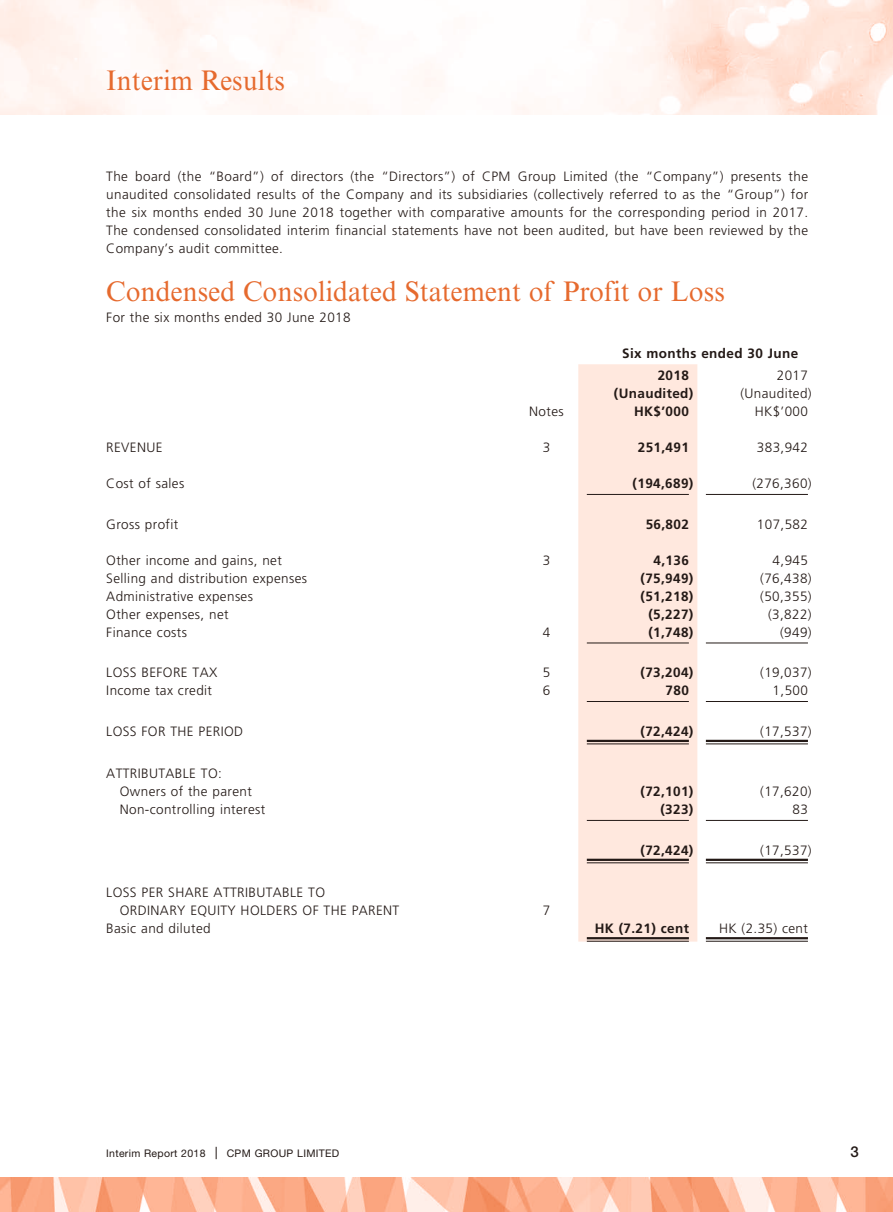
<style>
.page{position:relative;width:893px;height:1212px;background:#fff}
.page>*{position:absolute;margin:0;border:0;box-sizing:border-box;transform-origin:0 0}
.t1{font:28.35px "Times New Roman MT Std";letter-spacing:.005em;color:#e66a2e;scale:.95 1}
.t2{font:500 15px "Helvetica Neue LT Std";color:#231916}
.t3{font:300 13.5px/18px "Frutiger LT Std";letter-spacing:.03em;color:#231916}
.t4{font:700 13.5px/22.2px "Frutiger LT Std";letter-spacing:.03em;color:#231916}
.t5{font:10.5px "Helvetica Neue LT Std";letter-spacing:.03em;color:#231916}
</style>
<div class="page">
<img style="left:0;top:0;width:893px;height:115px">
<img style="left:0;top:1178px;width:893px;height:34px">
<svg style="left:216px;top:1147px;width:1px;height:12px"></svg>
<div style="left:578px;top:364px;width:119px;height:577px;background:#ffe8de"></div>
<hr style="left:587px;top:494px;width:102px;height:1px;background:#231916">
<hr style="left:706px;top:494px;width:102px;height:1px;background:#231916">
<hr style="left:587px;top:643px;width:102px;height:1px;background:#231916">
<hr style="left:706px;top:643px;width:102px;height:1px;background:#231916">
<hr style="left:587px;top:701px;width:102px;height:1px;background:#231916">
<hr style="left:706px;top:701px;width:102px;height:1px;background:#231916">
<hr style="left:587px;top:740px;width:102px;height:2px;background:#231916">
<hr style="left:587px;top:743px;width:102px;height:1px;background:#231916">
<hr style="left:706px;top:740px;width:102px;height:2px;background:#231916">
<hr style="left:706px;top:743px;width:102px;height:1px;background:#231916">
<hr style="left:587px;top:820px;width:102px;height:1px;background:#231916">
<hr style="left:706px;top:820px;width:102px;height:1px;background:#231916">
<hr style="left:587px;top:859px;width:102px;height:2px;background:#231916">
<hr style="left:587px;top:862px;width:102px;height:1px;background:#231916">
<hr style="left:706px;top:859px;width:102px;height:2px;background:#231916">
<hr style="left:706px;top:862px;width:102px;height:1px;background:#231916">
<hr style="left:587px;top:937px;width:102px;height:2px;background:#231916">
<hr style="left:587px;top:941px;width:102px;height:1px;background:#231916">
<hr style="left:706px;top:937px;width:102px;height:2px;background:#231916">
<hr style="left:706px;top:941px;width:102px;height:1px;background:#231916">
<h1 class="t1" style="left:106px;top:64px;width:189px">Interim Results</h1>
<p class="t3" style="left:106px;top:168px;width:703px;text-align:justify">The board (the “Board”) of directors (the “Directors”) of CPM Group Limited (the “Company”) presents the unaudited consolidated results of the Company and its subsidiaries (collectively referred to as the “Group”) for the six months ended 30 June 2018 together with comparative amounts for the corresponding period in 2017.<br>The condensed consolidated interim financial statements have not been audited, but have been reviewed by the Company’s audit committee.</p>
<h1 class="t1" style="left:106px;top:275px;width:652px">Condensed Consolidated Statement of Profit or Loss</h1>
<p class="t3" style="left:106px;top:308px;width:246px">For the six months ended 30 June 2018</p>
<p class="t4" style="left:658px;top:342px;width:142px;text-indent:-36px">Six months ended 30 June<br>2018</p>
<p class="t3" style="left:777px;top:366px;width:33px">2017</p>
<p class="t4" style="left:614px;top:382px;width:81px">(Unaudited)</p>
<p class="t3" style="left:740px;top:384px;width:73px">(Unaudited)</p>
<p class="t3" style="left:529px;top:402px;width:36px">Notes</p>
<p class="t4" style="left:634px;top:400px;width:56px">HK$’000</p>
<p class="t3" style="left:755px;top:402px;width:55px">HK$’000</p>
<p class="t3" style="left:106px;top:438px;width:58px">REVENUE</p>
<p class="t3" style="left:543px;top:438px;width:9px">3</p>
<p class="t4" style="left:638px;top:436px;width:53px">251,491</p>
<p class="t3" style="left:757px;top:438px;width:53px">383,942</p>
<p class="t3" style="left:106px;top:474px;width:80px">Cost of sales</p>
<p class="t4" style="left:633px;top:472px;width:62px">(194,689)</p>
<p class="t3" style="left:752px;top:474px;width:61px">(276,360)</p>
<p class="t3" style="left:106px;top:515px;width:74px">Gross profit</p>
<p class="t4" style="left:646px;top:513px;width:45px">56,802</p>
<p class="t3" style="left:757px;top:515px;width:53px">107,582</p>
<p class="t3" style="left:106px;top:551px;width:177px">Other income and gains, net</p>
<p class="t3" style="left:543px;top:551px;width:9px">3</p>
<p class="t4" style="left:654px;top:549px;width:37px">4,136</p>
<p class="t3" style="left:773px;top:551px;width:37px">4,945</p>
<p class="t3" style="left:106px;top:569px;width:202px">Selling and distribution expenses</p>
<p class="t4" style="left:640px;top:567px;width:54px">(75,949)</p>
<p class="t3" style="left:760px;top:569px;width:53px">(76,438)</p>
<p class="t3" style="left:106px;top:587px;width:148px">Administrative expenses</p>
<p class="t4" style="left:640px;top:585px;width:54px">(51,218)</p>
<p class="t3" style="left:760px;top:587px;width:53px">(50,355)</p>
<p class="t3" style="left:106px;top:605px;width:124px">Other expenses, net</p>
<p class="t4" style="left:648px;top:603px;width:47px">(5,227)</p>
<p class="t3" style="left:768px;top:605px;width:45px">(3,822)</p>
<p class="t3" style="left:106px;top:623px;width:82px">Finance costs</p>
<p class="t3" style="left:543px;top:623px;width:9px">4</p>
<p class="t4" style="left:648px;top:621px;width:47px">(1,748)</p>
<p class="t3" style="left:780px;top:623px;width:33px">(949)</p>
<p class="t3" style="left:106px;top:664px;width:113px">LOSS BEFORE TAX</p>
<p class="t3" style="left:543px;top:664px;width:9px">5</p>
<p class="t4" style="left:640px;top:661px;width:54px">(73,204)</p>
<p class="t3" style="left:760px;top:664px;width:53px">(19,037)</p>
<p class="t3" style="left:106px;top:681px;width:107px">Income tax credit</p>
<p class="t3" style="left:543px;top:681px;width:9px">6</p>
<p class="t4" style="left:666px;top:679px;width:25px">780</p>
<p class="t3" style="left:773px;top:681px;width:37px">1,500</p>
<p class="t3" style="left:106px;top:722px;width:138px">LOSS FOR THE PERIOD</p>
<p class="t4" style="left:640px;top:720px;width:54px">(72,424)</p>
<p class="t3" style="left:760px;top:722px;width:53px">(17,537)</p>
<p class="t3" style="left:120px;top:764px;width:134px;text-indent:-14px">ATTRIBUTABLE TO:<br>Owners of the parent</p>
<p class="t4" style="left:640px;top:780px;width:54px">(72,101)</p>
<p class="t3" style="left:760px;top:782px;width:53px">(17,620)</p>
<p class="t3" style="left:120px;top:800px;width:147px">Non-controlling interest</p>
<p class="t4" style="left:660px;top:798px;width:35px">(323)</p>
<p class="t3" style="left:792px;top:800px;width:17px">83</p>
<p class="t4" style="left:640px;top:839px;width:54px">(72,424)</p>
<p class="t3" style="left:760px;top:841px;width:53px">(17,537)</p>
<p class="t3" style="left:120px;top:883px;width:281px;text-indent:-14px">LOSS PER SHARE ATTRIBUTABLE TO<br>ORDINARY EQUITY HOLDERS OF THE PARENT</p>
<p class="t3" style="left:543px;top:901px;width:9px">7</p>
<p class="t3" style="left:106px;top:919px;width:106px">Basic and diluted</p>
<p class="t4" style="left:595px;top:917px;width:96px">HK (7.21) cent</p>
<p class="t3" style="left:719px;top:919px;width:90px">HK (2.35) cent</p>
<p class="t5" style="left:106px;top:1147px;width:101px">Interim Report 2018</p>
<p class="t5" style="left:227px;top:1147px;width:114px">CPM GROUP LIMITED</p>
<p class="t2" style="left:851px;top:1142px;width:10px">3</p>
</div>
